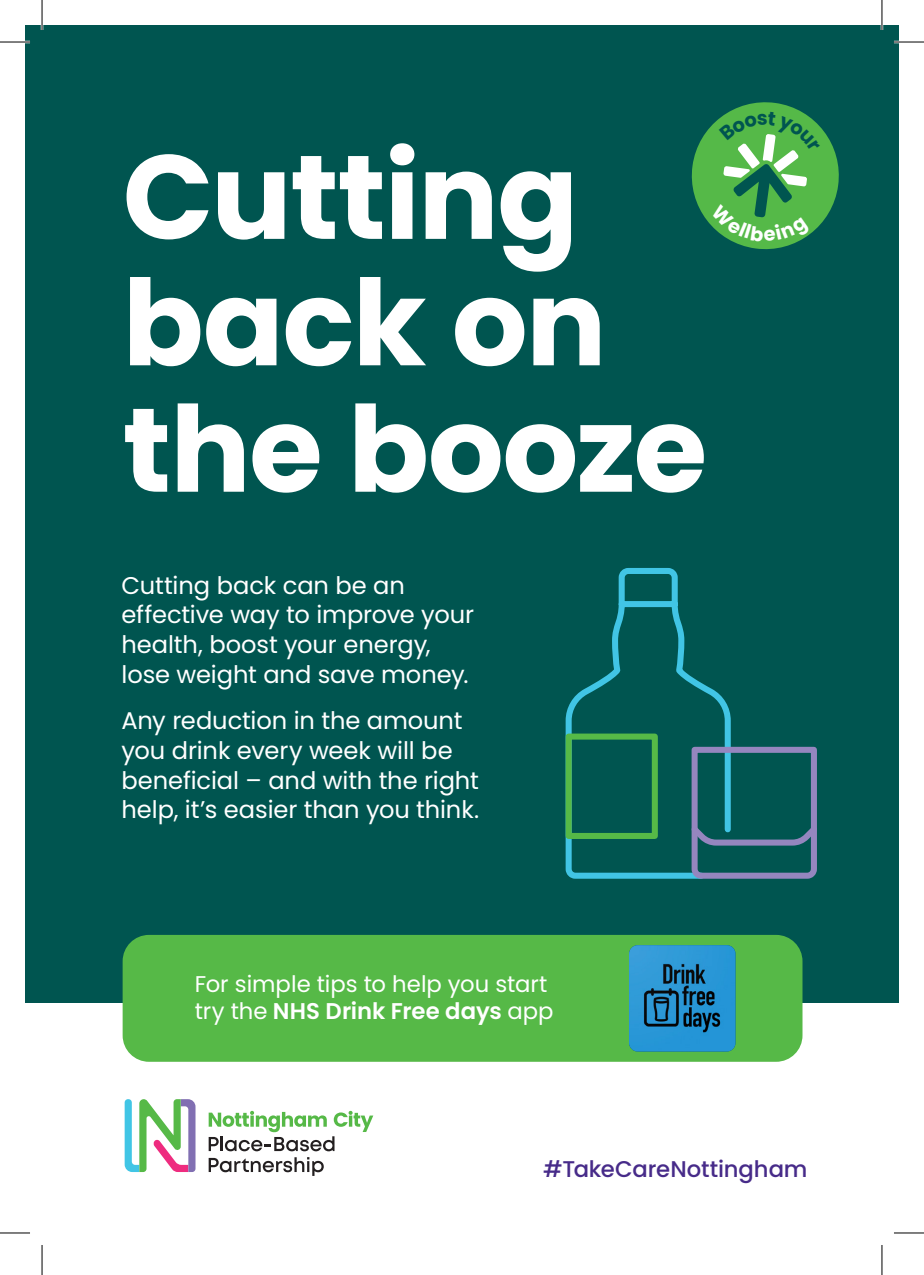
<style>
.page{position:relative;width:924px;height:1275px;background:#fff}
.page>*{position:absolute;margin:0;border:0;box-sizing:border-box;transform-origin:0 0}
.t1{font:700 119.2px/126.4px "Poppins";letter-spacing:-.015em;color:#fff}
.t2{font:24.2px/29.8px "Poppins";letter-spacing:-.005em;color:#fff}
.t3{font:22.8px/27.2px "Poppins";color:#fff}
.t4{font:500 22.8px "Poppins";letter-spacing:-.005em;color:#472b89}
.s1{font-weight:600}
</style>
<div class="page">
<div style="left:25px;top:25px;width:873px;height:977px;background:#005550"></div>
<div style="left:123px;top:935px;width:679px;height:126px;background:#56b947;border-radius:26px"></div>
<svg style="left:565px;top:568px;width:166px;height:311px"></svg>
<div style="left:565px;top:733px;width:92px;height:106px;border:6px solid #56b947"></div>
<svg style="left:685px;top:744px;width:132px;height:135px"></svg>
<img style="left:629px;top:945px;width:106px;height:106px">
<svg style="left:125px;top:1099px;width:70px;height:73px"></svg>
<svg style="left:208px;top:1110px;width:165px;height:41px"></svg>
<svg style="left:208px;top:1157px;width:115px;height:19px"></svg>
<hr style="left:0;top:41px;width:30px;height:2px;background:#fff">
<hr style="left:893px;top:41px;width:30px;height:2px;background:#fff">
<hr style="left:41px;top:0;width:2px;height:30px;background:#fff">
<hr style="left:880px;top:0;width:2px;height:30px;background:#fff">
<hr style="left:0;top:42px;width:30px;height:1px;background:#000">
<hr style="left:893px;top:42px;width:30px;height:1px;background:#000">
<hr style="left:0;top:1232px;width:30px;height:1px;background:#000">
<hr style="left:893px;top:1232px;width:30px;height:1px;background:#000">
<hr style="left:42px;top:0;width:1px;height:30px;background:#000">
<hr style="left:42px;top:1245px;width:1px;height:30px;background:#000">
<hr style="left:881px;top:0;width:1px;height:30px;background:#000">
<hr style="left:881px;top:1245px;width:1px;height:30px;background:#000">
<svg style="left:691px;top:102px;width:147px;height:147px"></svg>
<p class="t1" style="left:123px;top:134px;width:585px">Cutting back on the booze</p>
<p class="t2" style="left:121px;top:570px;width:354px">Cutting back can be an effective way to improve your health, boost your energy, lose weight and save money.</p>
<p class="t2" style="left:121px;top:705px;width:359px">Any reduction in the amount you drink every week will be beneficial – and with the right help, it’s easier than you think.</p>
<p class="t3" style="left:195px;top:970px;width:360px">For simple tips to help you start try the <span class="s1">NHS Drink Free days</span> app</p>
<p class="t4" style="left:543px;top:1155px;width:266px">#TakeCareNottingham</p>
</div>
